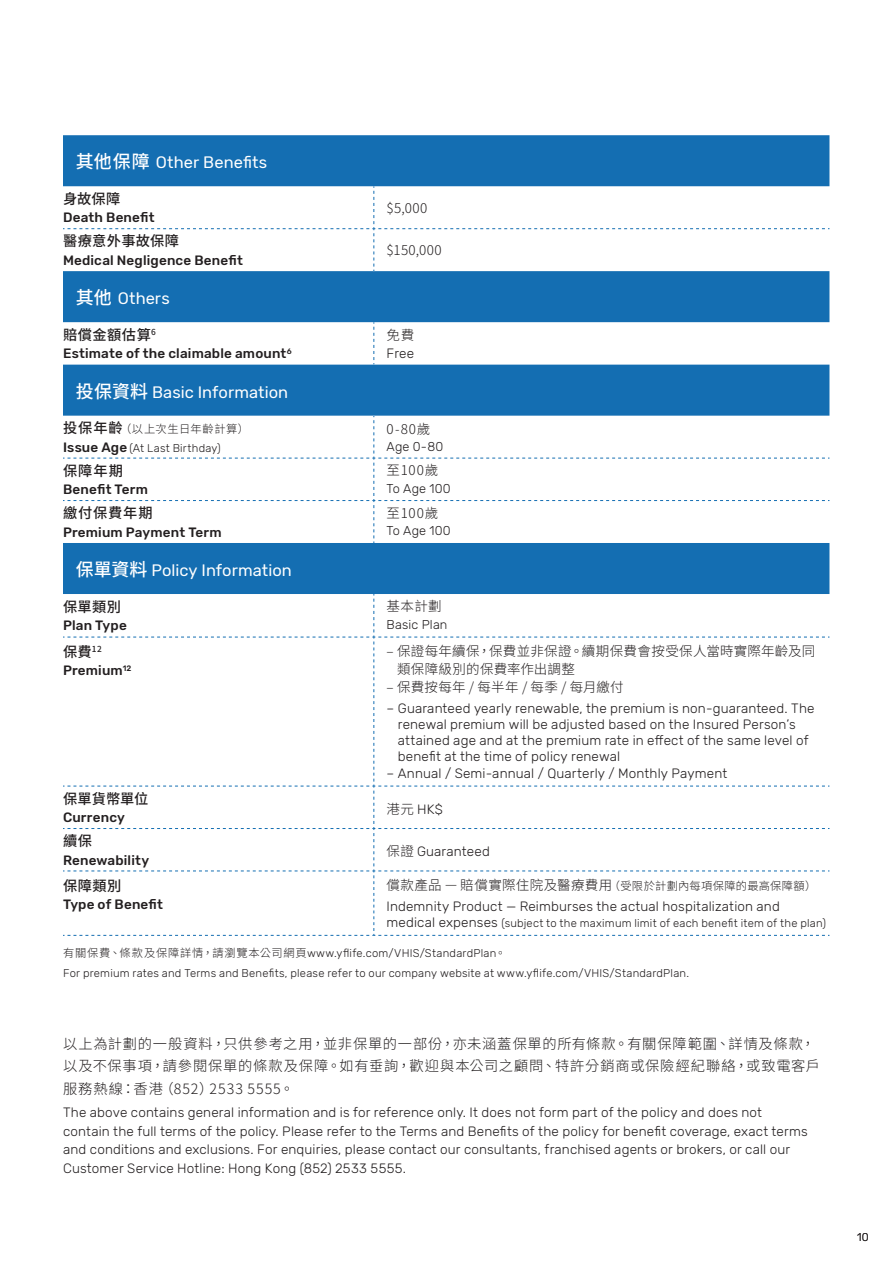
<style>
.page{position:relative;width:893px;height:1263px;background:#fff}
.page>*{position:absolute;margin:0;border:0;box-sizing:border-box;transform-origin:0 0}
.t1{font:16.5px "Rubik";color:#fff}
.t2{font:300 14.25px/22.5px "Noto Sans CJ Ktc";letter-spacing:.055em;color:#231f20}
.t3{font:500 14.25px "Noto Sans CJ Ktc";letter-spacing:.03em;color:#231f20}
.t4{font:300 13.5px/18.8px "Rubik";letter-spacing:.01em;color:#231f20}
.t5{font:500 13.5px "Rubik";letter-spacing:.01em;color:#231f20}
.t6{font:300 13.5px/18px "Noto Sans CJ Ktc";letter-spacing:.025em;color:#231f20}
.t7{font:300 12.75px "Rubik";letter-spacing:.015em;color:#231f20}
.t8{font:300 11.25px/19.2px "Rubik";letter-spacing:.02em;color:#231f20}
.t9{font:300 11.25px "Noto Sans CJ Ktc";letter-spacing:.025em;color:#231f20}
.t10{font:300 11.25px "Noto Sans CJ Ktc";letter-spacing:.045em;color:#231f20}
.s1{font-family:"Noto Sans CJ Ktc";font-weight:500;font-size:18px}
.s2{font-weight:500;font-size:14.25px}
.s3{font-weight:500;font-size:13.5px}
.s4{font-family:"Noto Sans CJ Ktc"}
.s5{font-size:13.5px}
</style>
<div class="page">
<div style="left:63px;top:135px;width:766px;height:187px;background:#146eb2"></div>
<div style="left:63px;top:365px;width:766px;height:229px;background:#146eb2"></div>
<svg style="left:373px;top:322px;width:1px;height:43px"></svg>
<svg style="left:63px;top:416px;width:766px;height:127px"></svg>
<svg style="left:63px;top:594px;width:766px;height:342px"></svg>
<svg style="left:63px;top:186px;width:766px;height:85px"></svg>
<p class="t1" style="left:76px;top:153px;width:193px"><span class="s1">其他保障</span> Other Benefits</p>
<p class="t3" style="left:63px;top:191px;width:59px">身故保障</p>
<p class="t5" style="left:63px;top:210px;width:93px">Death Benefit</p>
<p class="t3" style="left:63px;top:233px;width:118px">醫療意外事故保障</p>
<p class="t5" style="left:63px;top:252px;width:181px">Medical Negligence Benefit</p>
<p class="t1" style="left:76px;top:289px;width:96px"><span class="s1">其他</span> Others</p>
<p class="t3" style="left:63px;top:327px;width:94px">賠償金額估算<sup>6</sup></p>
<p class="t5" style="left:63px;top:346px;width:230px">Estimate of the claimable amount<sup>6</sup></p>
<p class="t1" style="left:76px;top:383px;width:214px"><span class="s1">投保資料</span> Basic Information</p>
<p class="t10" style="left:63px;top:423px;width:188px"><span class="s2">投保年齡</span>（以上次生日年齡計算）</p>
<p class="t8" style="left:63px;top:438px;width:159px"><span class="s3">Issue Age</span> (At Last Birthday)</p>
<p class="t3" style="left:63px;top:463px;width:62px">保障年期</p>
<p class="t5" style="left:63px;top:482px;width:86px">Benefit Term</p>
<p class="t3" style="left:63px;top:505px;width:91px">繳付保費年期</p>
<p class="t5" style="left:63px;top:524px;width:160px">Premium Payment Term</p>
<p class="t1" style="left:76px;top:561px;width:218px"><span class="s1">保單資料</span> Policy Information</p>
<p class="t3" style="left:63px;top:598px;width:60px">保單類別</p>
<p class="t5" style="left:63px;top:618px;width:65px">Plan Type</p>
<p class="t3" style="left:63px;top:644px;width:40px">保費<sup>12</sup></p>
<p class="t5" style="left:63px;top:663px;width:70px">Premium<sup>12</sup></p>
<p class="t3" style="left:63px;top:790px;width:87px">保單貨幣單位</p>
<p class="t5" style="left:63px;top:810px;width:63px">Currency</p>
<p class="t3" style="left:63px;top:833px;width:30px">續保</p>
<p class="t5" style="left:63px;top:852px;width:88px">Renewability</p>
<p class="t6" style="left:387px;top:199px;width:42px">$5,000</p>
<p class="t6" style="left:387px;top:242px;width:57px">$150,000</p>
<p class="t6" style="left:387px;top:326px;width:29px">免費</p>
<p class="t4" style="left:387px;top:344px;width:29px">Free</p>
<p class="t6" style="left:387px;top:420px;width:45px">0-80歲</p>
<p class="t7" style="left:387px;top:439px;width:58px">Age 0-80</p>
<p class="t6" style="left:387px;top:461px;width:53px">至100歲</p>
<p class="t7" style="left:387px;top:481px;width:66px">To Age 100</p>
<p class="t6" style="left:387px;top:504px;width:53px">至100歲</p>
<p class="t7" style="left:387px;top:523px;width:66px">To Age 100</p>
<p class="t6" style="left:387px;top:597px;width:57px">基本計劃</p>
<p class="t7" style="left:387px;top:618px;width:62px">Basic Plan</p>
<p class="t6" style="left:397px;top:643px;width:420px;text-indent:-10px">– 保證每年續保，保費並非保證。續期保費會按受保人當時實際年齡及同類保障級別的保費率作出調整</p>
<p class="t6" style="left:387px;top:679px;width:238px">– 保費按每年 / 每半年 / 每季 / 每月繳付</p>
<p class="t4" style="left:398px;top:700px;width:418px;line-height:16.2px;text-indent:-11px">– Guaranteed yearly renewable, the premium is non-guaranteed. The renewal premium will be adjusted based on the Insured Person’s attained age and at the premium rate in effect of the same level of benefit at the time of policy renewal</p>
<p class="t4" style="left:387px;top:764px;width:342px">– Annual / Semi-annual / Quarterly / Monthly Payment</p>
<p class="t4" style="left:387px;top:800px;width:58px"><span class="s4">港元</span> HK$</p>
<p class="t4" style="left:387px;top:842px;width:105px"><span class="s4">保證</span> Guaranteed</p>
<p class="t3" style="left:63px;top:877px;width:60px">保障類別</p>
<p class="t5" style="left:63px;top:897px;width:102px">Type of Benefit</p>
<p class="t9" style="left:387px;top:880px;width:431px"><span class="s5">償款產品 — 賠償實際住院及醫療費用</span>（受限於計劃內每項保障的最高保障額）</p>
<p class="t4" style="left:387px;top:897px;width:395px">Indemnity Product — Reimburses the actual hospitalization and</p>
<p class="t8" style="left:387px;top:914px;width:441px"><span class="s5">medical expenses</span> (subject to the maximum limit of each benefit item of the plan)</p>
<p class="t8" style="left:63px;top:944px;width:627px"><span class="s4">有關保費、條款及保障詳情，請瀏覽本公司網頁</span>www.yflife.com/VHIS/StandardPlan<span class="s4">。<br></span>For premium rates and Terms and Benefits, please refer to our company website at www.yflife.com/VHIS/StandardPlan.</p>
<p class="t2" style="left:63px;top:1033px;width:758px">以上為計劃的一般資料，只供參考之用，並非保單的一部份，亦未涵蓋保單的所有條款。有關保障範圍、詳情及條款，以及不保事項，請參閱保單的條款及保障。如有垂詢，歡迎與本公司之顧問、特許分銷商或保險經紀聯絡，或致電客戶服務熱線：香港（852）2533 5555。</p>
<p class="t4" style="left:63px;top:1103px;width:746px">The above contains general information and is for reference only. It does not form part of the policy and does not contain the full terms of the policy. Please refer to the Terms and Benefits of the policy for benefit coverage, exact terms and conditions and exclusions. For enquiries, please contact our consultants, franchised agents or brokers, or call our Customer Service Hotline: Hong Kong (852) 2533 5555.</p>
<p class="t8" style="left:857px;top:1228px;width:13px">10</p>
</div>
